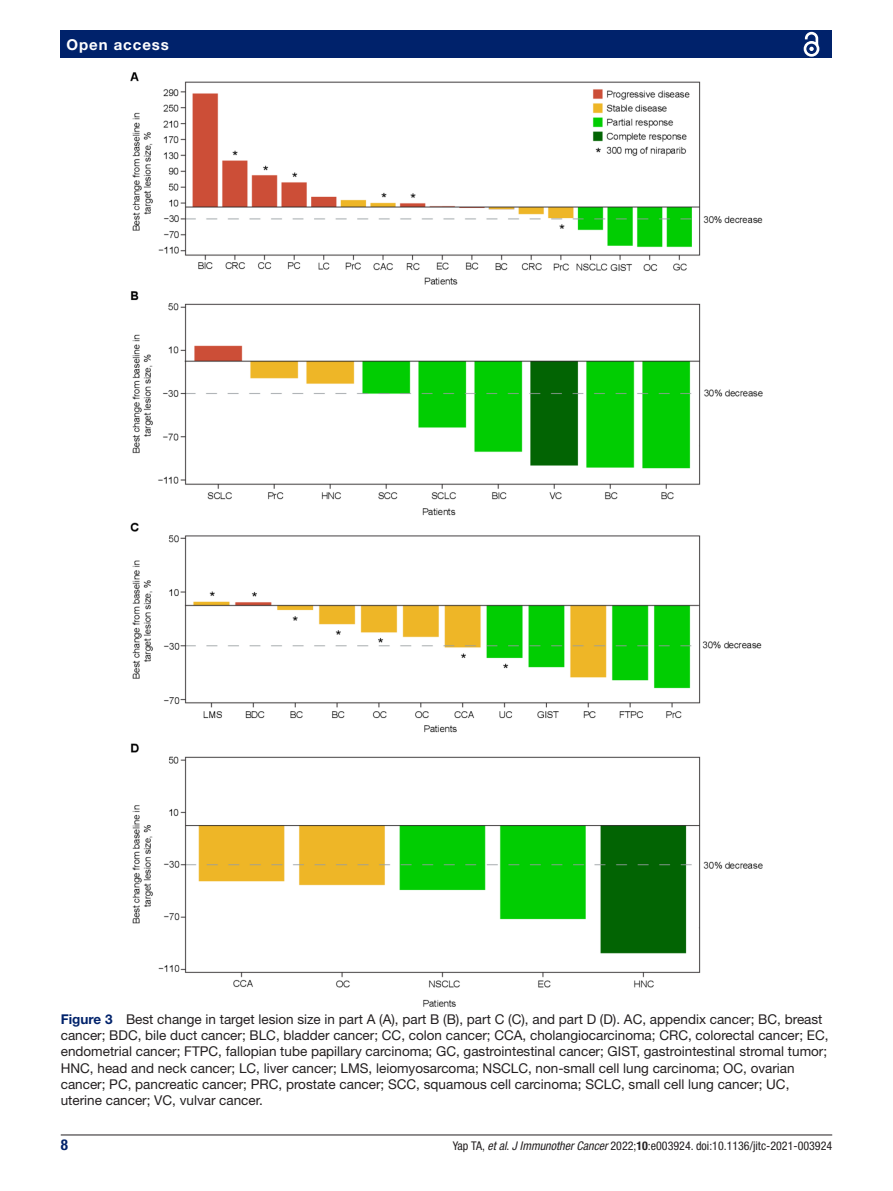
<style>
.page{position:relative;width:893px;height:1191px;background:#fff}
.page>*{position:absolute;margin:0;border:0;box-sizing:border-box;transform-origin:0 0}
.t1{font:700 15px "Helvetica Neue LT Std";letter-spacing:.065em;color:#fff}
.t2{font:700 condensed 15px "Helvetica Neue LT Std";color:#00226b}
.t3{font:13.5px/16.2px "Helvetica Neue LT Std";color:#231f20}
.t4{font:condensed 12px "Helvetica Neue LT Std";color:#231f20}
.s1{font-weight:700;color:#00226b}
.s2{font-style:italic}
.s3{font-weight:700}
</style>
<div class="page">
<hr style="left:61px;top:1134px;width:771px;height:1px;background:#231f20">
<div style="left:61px;top:31px;width:771px;height:27px;background:#00226b"></div>
<svg style="left:803px;top:31px;width:17px;height:26px"></svg>
<img style="left:131px;top:73px;width:631px;height:933px">
<p class="t1" style="left:66px;top:35px;width:104px">Open access</p>
<p class="t3" style="left:61px;top:1011px;width:769px"><span class="s1">Figure 3</span> Best change in target lesion size in part A (A), part B (B), part C (C), and part D (D). AC, appendix cancer; BC, breast cancer; BDC, bile duct cancer; BLC, bladder cancer; CC, colon cancer; CCA, cholangiocarcinoma; CRC, colorectal cancer; EC, endometrial cancer; FTPC, fallopian tube papillary carcinoma; GC, gastrointestinal cancer; GIST, gastrointestinal stromal tumor; HNC, head and neck cancer; LC, liver cancer; LMS, leiomyosarcoma; NSCLC, non-small cell lung carcinoma; OC, ovarian cancer; PC, pancreatic cancer; PRC, prostate cancer; SCC, squamous cell carcinoma; SCLC, small cell lung cancer; UC, uterine cancer; VC, vulvar cancer.</p>
<p class="t2" style="left:61px;top:1135px;width:9px">8</p>
<p class="t4" style="left:453px;top:1138px;width:381px">Yap TA, <span class="s2">et al</span>. <span class="s2">J Immunother Cancer</span> 2022;<span class="s3">10</span>:e003924. doi:10.1136/jitc-2021-003924</p>
</div>
